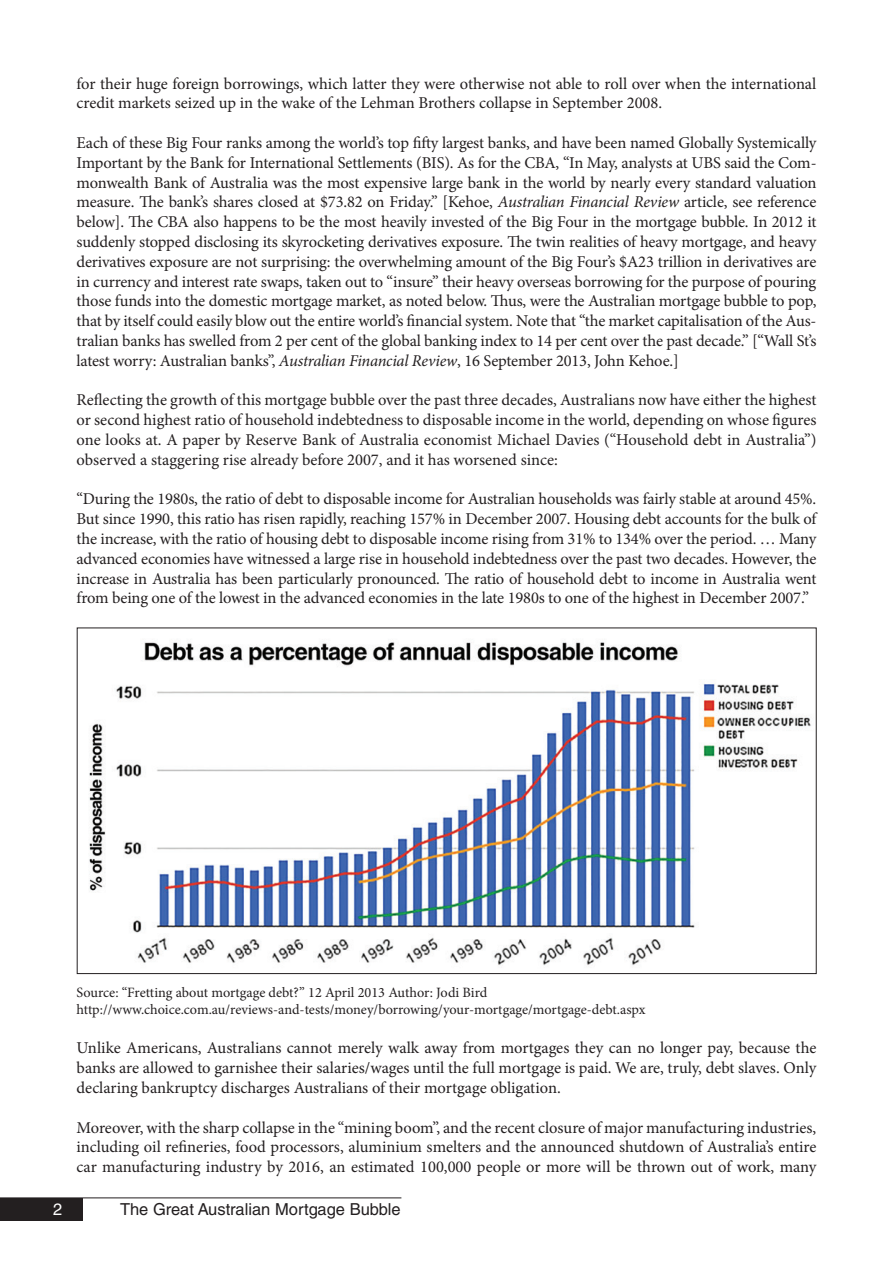
<style>
.page{position:relative;width:893px;height:1263px;background:#fff}
.page>*{position:absolute;margin:0;border:0;box-sizing:border-box;transform-origin:0 0}
.t1{font:16.5px/19.8px "Minion Pro";letter-spacing:-.005em;color:#231f20;text-align:justify}
.t2{font:16.5px "Helvetica LT Std";color:#231f20}
.t3{font:16.5px "Helvetica LT Std";color:#fff}
.t4{font:14.25px/17.1px "Minion Pro";letter-spacing:-.005em;color:#231f20}
.s1{font-style:italic}
</style>
<div class="page">
<div style="left:0;top:1198px;width:82px;height:23px;background:#231f20"></div>
<hr style="left:0;top:1197px;width:401px;height:1px;background:#231f20">
<img style="left:89px;top:642px;width:722px;height:324px">
<p class="t1" style="left:77px;top:73px;width:741px">for their huge foreign borrowings, which latter they were otherwise not able to roll over when the international credit markets seized up in the wake of the Lehman Brothers collapse in September 2008.</p>
<p class="t1" style="left:77px;top:133px;width:741px">Each of these Big Four ranks among the world’s top fifty largest banks, and have been named Globally Systemically Important by the Bank for International Settlements (BIS). As for the CBA, “In May, analysts at UBS said the Com&shy;monwealth Bank of Australia was the most expensive large bank in the world by nearly every standard valuation measure. The bank’s shares closed at $73.82 on Friday.” [Kehoe, <span class="s1">Australian Financial Review</span> article, see reference below]. The CBA also happens to be the most heavily invested of the Big Four in the mortgage bubble. In 2012 it suddenly stopped disclosing its skyrocketing derivatives exposure. The twin realities of heavy mortgage, and heavy derivatives exposure are not surprising: the overwhelming amount of the Big Four’s $A23 trillion in derivatives are in currency and interest rate swaps, taken out to “insure” their heavy overseas borrowing for the purpose of pouring those funds into the domestic mortgage market, as noted below. Thus, were the Australian mortgage bubble to pop, that by itself could easily blow out the entire world’s financial system. Note that “the market capitalisation of the Aus&shy;tralian banks has swelled from 2 per cent of the global banking index to 14 per cent over the past decade.” [“Wall St’s latest worry: Australian banks”, <span class="s1">Australian Financial Review</span>, 16 September 2013, John Kehoe.]</p>
<p class="t1" style="left:77px;top:390px;width:741px">Reflecting the growth of this mortgage bubble over the past three decades, Australians now have either the highest or second highest ratio of household indebtedness to disposable income in the world, depending on whose figures one looks at. A paper by Reserve Bank of Australia economist Michael Davies (“Household debt in Australia”) observed a staggering rise already before 2007, and it has worsened since:</p>
<p class="t1" style="left:77px;top:489px;width:741px">“During the 1980s, the ratio of debt to disposable income for Australian households was fairly stable at around 45%.<br>But since 1990, this ratio has risen rapidly, reaching 157% in December 2007. Housing debt accounts for the bulk of the increase, with the ratio of housing debt to disposable income rising from 31% to 134% over the period. … Many advanced economies have witnessed a large rise in household indebtedness over the past two decades. However, the increase in Australia has been particularly pronounced. The ratio of household debt to income in Australia went from being one of the lowest in the advanced economies in the late 1980s to one of the highest in December 2007.”</p>
<p class="t4" style="left:77px;top:984px;width:570px">Source: “Fretting about mortgage debt?” 12 April 2013 Author: Jodi Bird http://www.choice.com.au/reviews-and-tests/money/borrowing/your-mortgage/mortgage-debt.aspx</p>
<p class="t1" style="left:77px;top:1038px;width:741px">Unlike Americans, Australians cannot merely walk away from mortgages they can no longer pay, because the banks are allowed to garnishee their salaries/wages until the full mortgage is paid. We are, truly, debt slaves. Only declaring bankruptcy discharges Australians of their mortgage obligation.</p>
<p class="t1" style="left:77px;top:1117px;width:741px">Moreover, with the sharp collapse in the “mining boom”, and the recent closure of major manufacturing industries, including oil refineries, food processors, aluminium smelters and the announced shutdown of Australia’s entire car manufacturing industry by 2016, an estimated 100,000 people or more will be thrown out of work, many</p>
<p class="t3" style="left:53px;top:1199px;width:11px">2</p>
<p class="t2" style="left:120px;top:1199px;width:282px">The Great Australian Mortgage Bubble</p>
</div>
